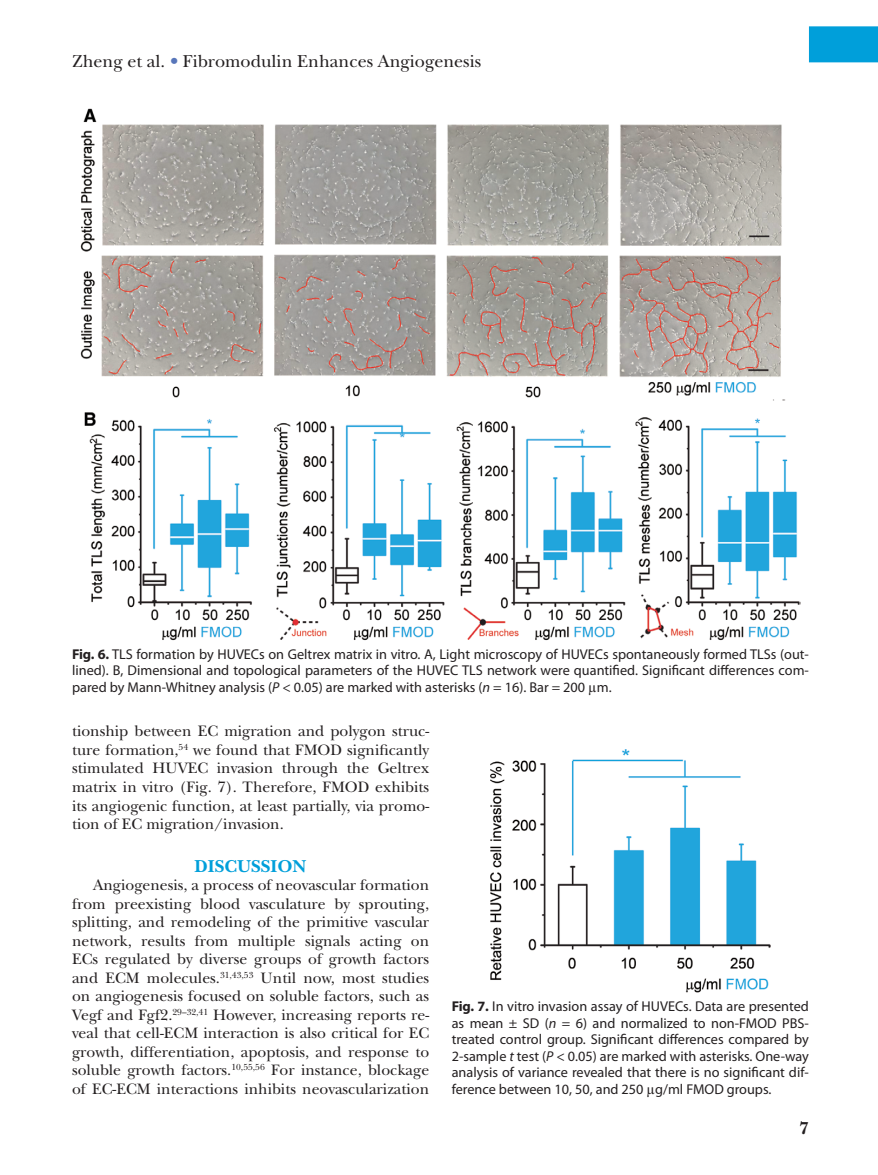
<style>
.page{position:relative;width:878px;height:1175px;background:#fff}
.page>*{position:absolute;margin:0;border:0;box-sizing:border-box;transform-origin:0 0}
.t1{font:18px "New Baskerville";color:#231f20}
.t2{font:700 18px "New Baskerville";color:#009fda}
.t3{font:700 18px "New Baskerville";color:#231f20}
.t4{font:15.75px/18.5px "New Baskerville";color:#231f20;text-align:justify}
.t5{font:14.25px/16.5px "Myriad Pro";color:#231f20;text-align:justify}
.s1{color:#5876ba}
.s2{font-weight:700}
.s3{font-style:italic}
.s4{font-family:"Gandhari Unicode"}
</style>
<div class="page">
<div style="left:808px;top:26px;width:70px;height:36px;background:#009fda"></div>
<img style="left:80px;top:108px;width:720px;height:532px">
<img style="left:490px;top:749px;width:280px;height:243px">
<p class="t1" style="left:72px;top:51px;width:410px">Zheng et al. <span class="s1">•</span> Fibromodulin Enhances Angiogenesis</p>
<p class="t5" style="left:72px;top:645px;width:738px"><span class="s2">Fig. 6.</span> TLS formation by HUVECs on Geltrex matrix in vitro. A, Light microscopy of HUVECs spontaneously formed TLSs (out&shy;lined). B, Dimensional and topological parameters of the HUVEC TLS network were quantified. Significant differences com&shy;pared by Mann-Whitney analysis (<span class="s3">P</span> &lt; 0.05) are marked with asterisks (<span class="s3">n</span> = 16). Bar = 200 <span class="s4">μ</span>m.</p>
<p class="t4" style="left:72px;top:722px;width:359px">tionship between EC migration and polygon struc&shy;ture formation,<sup>54</sup> we found that FMOD significantly stimulated HUVEC invasion through the Geltrex matrix in vitro (Fig. 7). Therefore, FMOD exhibits its angiogenic function, at least partially, via promo&shy;tion of EC migration/invasion.</p>
<p class="t2" style="left:195px;top:855px;width:113px">DISCUSSION</p>
<p class="t4" style="left:72px;top:876px;width:359px;text-indent:21px">Angiogenesis, a process of neovascular formation from preexisting blood vasculature by sprouting, splitting, and remodeling of the primitive vascular network, results from multiple signals acting on ECs regulated by diverse groups of growth factors and ECM molecules.<sup>31,43,53</sup> Until now, most studies on angiogenesis focused on soluble factors, such as Vegf and Fgf2.<sup>29–32,41</sup> However, increasing reports re&shy;veal that cell-ECM interaction is also critical for EC growth, differentiation, apoptosis, and response to soluble growth factors.<sup>10,55,56</sup> For instance, blockage of EC-ECM interactions inhibits neovascularization</p>
<p class="t5" style="left:452px;top:998px;width:359px"><span class="s2">Fig. 7.</span> I n vitro invasion assay of HUVECs. Data are presented as mean ± SD (<span class="s3">n</span> = 6) and normalized to non-FMOD PBS&shy;treated control group. Significant differences compared by 2-sample <span class="s3">t</span> test (<span class="s3">P</span> &lt; 0.05) are marked with asterisks. One-way analysis of variance revealed that there is no significant dif&shy;ference between 10, 50, and 250 <span class="s4">μ</span>g/ml FMOD groups.</p>
<p class="t3" style="left:799px;top:1118px;width:11px">7</p>
</div>
